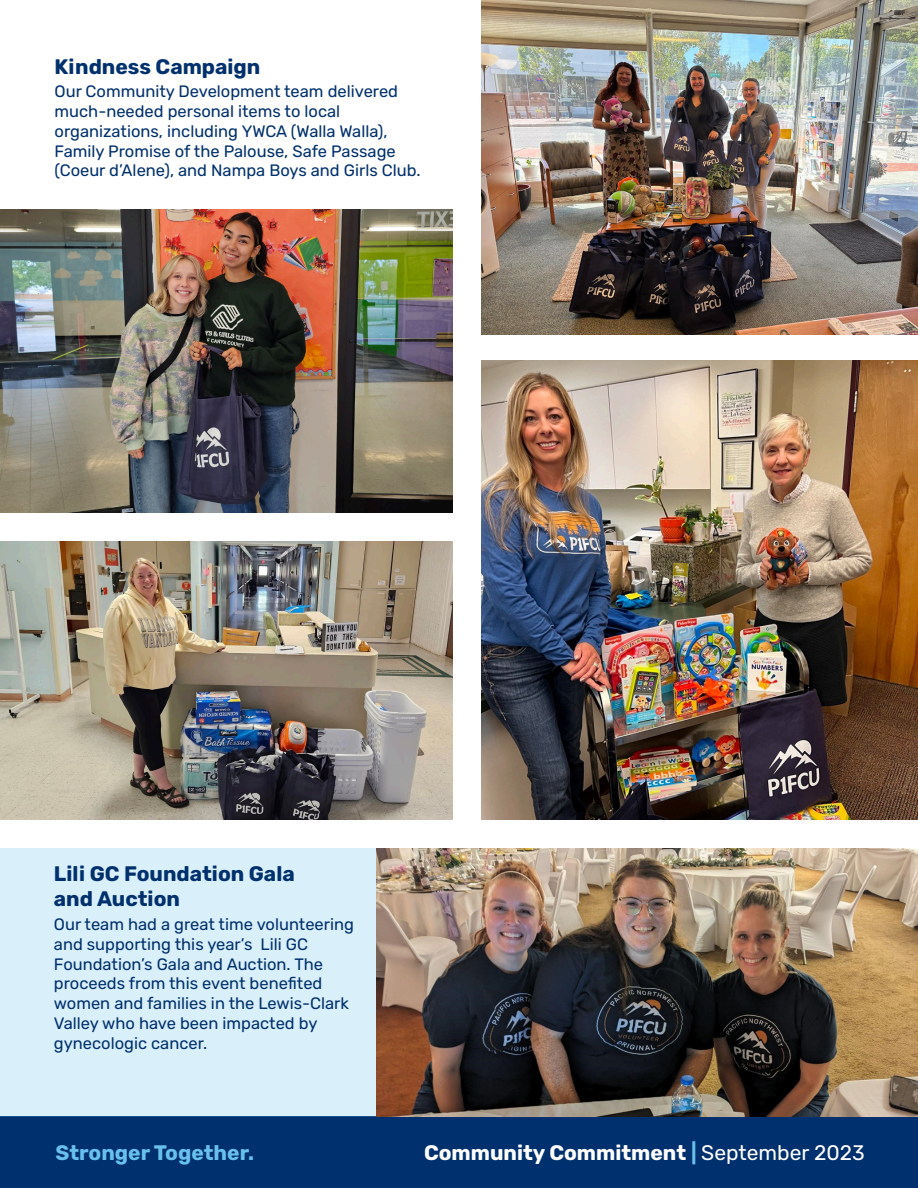
<style>
.page{position:relative;width:918px;height:1188px;background:#fff}
.page>*{position:absolute;margin:0;border:0;box-sizing:border-box;transform-origin:0 0}
.t1{font:700 21px/25.2px "Rubik";color:#00306d}
.t2{font:700 21px "Rubik";color:#fff}
.t3{font:700 21px "Rubik";color:#68c0ec}
.t4{font:16.5px/19.8px "Rubik";color:#00306d}
.s1{color:#68c0ec}
.s2{font-weight:400}
</style>
<div class="page">
<div style="left:0;top:1116px;width:918px;height:72px;background:#00306d"></div>
<img style="left:481px;top:0;width:437px;height:335px">
<img style="left:481px;top:361px;width:437px;height:459px">
<img style="left:0;top:210px;width:453px;height:303px">
<div style="left:0;top:848px;width:918px;height:268px;background:#d9effa"></div>
<img style="left:377px;top:848px;width:541px;height:268px">
<img style="left:0;top:541px;width:453px;height:279px">
<p class="t1" style="left:55px;top:55px;width:207px">Kindness Campaign</p>
<p class="t4" style="left:55px;top:82px;width:368px">Our Community Development team delivered much-needed personal items to local organizations, including YWCA (Walla Walla), Family Promise of the Palouse, Safe Passage (Coeur d’Alene), and Nampa Boys and Girls Club.</p>
<p class="t1" style="left:54px;top:861px;width:242px">Lili GC Foundation Gala and Auction</p>
<p class="t4" style="left:54px;top:915px;width:302px">Our team had a great time volunteering and supporting this year’s Lili GC Foundation’s Gala and Auction. The proceeds from this event benefited women and families in the Lewis-Clark Valley who have been impacted by gynecologic cancer.</p>
<p class="t3" style="left:55px;top:1141px;width:200px">Stronger Together.</p>
<p class="t2" style="left:424px;top:1141px;width:442px">Community Commitment <span class="s1">|</span> <span class="s2">September 2023</span></p>
</div>
